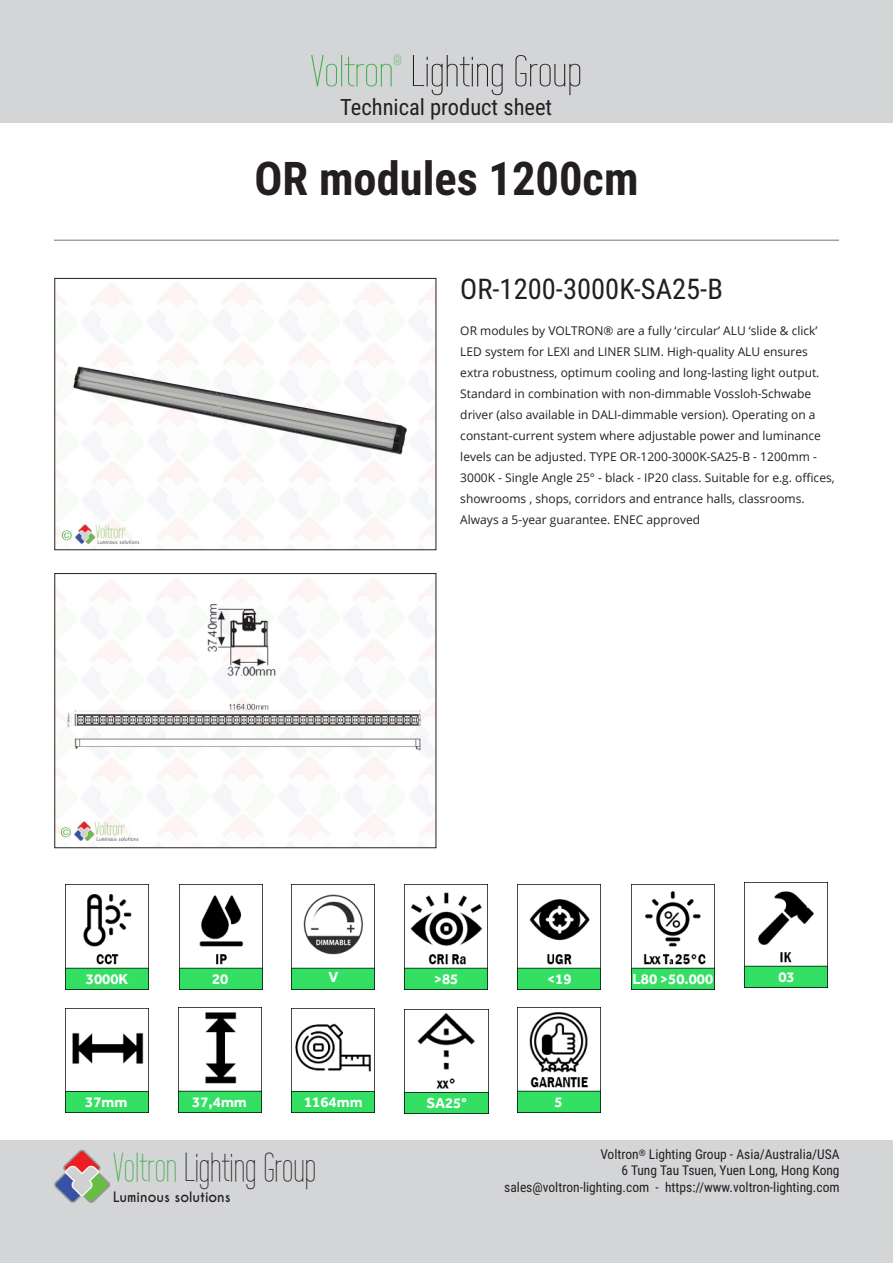
<style>
.page{position:relative;width:893px;height:1263px;background:#fff}
.page>*{position:absolute;margin:0;border:0;box-sizing:border-box;transform-origin:0 0}
.t1{font:700 46.5px "Roboto Condensed";color:#231f20}
.t2{font:43.5px "Wire One";color:#231f20;scale:1.2 1}
.t3{font:40.5px "Wire One";color:#231f20}
.t4{font:28.5px "Roboto Condensed";color:#231f20}
.t5{font:22.5px "Roboto Condensed";color:#231f20}
.t6{font:700 15px "Effra";color:#fff}
.t7{font:15px "Wire One";color:#40ae49;scale:1.2 1}
.t8{font:13.5px/16.5px "Roboto Condensed";color:#231f20;text-align:right}
.t9{font:700 13.5px "Caviar Dreams";color:#231f20}
.t10{font:12px/21px "Open Sans";color:#231f20}
.s1{color:#40ae49}
</style>
<div class="page">
<div style="left:0;top:1141px;width:893px;height:122px;background:#d4d5d7"></div>
<img style="left:55px;top:1150px;width:54px;height:53px">
<div style="left:0;top:0;width:893px;height:122px;background:#d4d5d7"></div>
<hr style="left:54px;top:239px;width:785px;height:2px;background:#a0a1a5">
<img style="left:56px;top:283px;width:378px;height:265px">
<div style="left:54px;top:278px;width:382px;height:272px;border:1px solid #231f20"></div>
<img style="left:56px;top:579px;width:378px;height:267px">
<div style="left:54px;top:573px;width:382px;height:275px;border:1px solid #231f20"></div>
<img style="left:65px;top:884px;width:84px;height:105px">
<img style="left:179px;top:884px;width:83px;height:105px">
<img style="left:517px;top:884px;width:83px;height:105px">
<img style="left:65px;top:1008px;width:84px;height:104px">
<img style="left:179px;top:1007px;width:83px;height:105px">
<img style="left:517px;top:1007px;width:83px;height:105px">
<img style="left:744px;top:883px;width:84px;height:104px">
<img style="left:292px;top:1023px;width:82px;height:89px">
<img style="left:631px;top:884px;width:84px;height:105px">
<img style="left:291px;top:884px;width:84px;height:105px">
<img style="left:405px;top:1009px;width:83px;height:105px">
<img style="left:404px;top:884px;width:84px;height:105px">
<p class="t7" style="left:394px;top:52px;width:8px">®</p>
<h3 class="t5" style="left:340px;top:91px;width:213px">Technical product sheet</h3>
<h2 class="t2" style="left:311px;top:47px;width:228px"><span class="s1">Voltron</span> Lighting Group</h2>
<h1 class="t1" style="left:255px;top:146px;width:385px">OR modules 1200cm</h1>
<h3 class="t4" style="left:460px;top:269px;width:264px">OR-1200-3000K-SA25-B</h3>
<p class="t10" style="left:460px;top:320px;width:376px">OR modules by VOLTRON® are a fully ‘circular’ ALU ‘slide &amp; click’ LED system for LEXI and LINER SLIM. High-quality ALU ensures extra robustness, optimum cooling and long-lasting light output.<br>Standard in combination with non-dimmable Vossloh-Schwabe driver (also available in DALI-dimmable version). Operating on a constant-current system where adjustable power and luminance levels can be adjusted. TYPE OR-1200-3000K-SA25-B - 1200mm - 3000K - Single Angle 25° - black - IP20 class. Suitable for e.g. offices, showrooms , shops, corridors and entrance halls, classrooms.<br>Always a 5-year guarantee. ENEC approved</p>
<p class="t6" style="left:86px;top:969px;width:44px">3000K</p>
<p class="t6" style="left:85px;top:1093px;width:44px">37mm</p>
<p class="t6" style="left:329px;top:968px;width:11px">V</p>
<p class="t6" style="left:632px;top:969px;width:82px">L80 &gt;50.000</p>
<p class="t6" style="left:212px;top:969px;width:18px">20</p>
<p class="t6" style="left:547px;top:969px;width:26px">&lt;19</p>
<p class="t6" style="left:434px;top:969px;width:26px">&gt;85</p>
<p class="t6" style="left:192px;top:1092px;width:56px">37,4mm</p>
<p class="t6" style="left:555px;top:1092px;width:10px">5</p>
<p class="t6" style="left:304px;top:1093px;width:60px">1164mm</p>
<p class="t6" style="left:426px;top:1094px;width:42px">SA25°</p>
<p class="t6" style="left:778px;top:968px;width:18px">03</p>
<h3 class="t3" style="left:113px;top:1145px;width:204px"><span class="s1">Voltron</span> Lighting Group</h3>
<p class="t9" style="left:113px;top:1189px;width:119px">Luminous solutions</p>
<p class="t8" style="left:504px;top:1145px;width:337px">Voltron<sup>®</sup> Lighting Group - Asia/Australia/USA<br>6 Tung Tau Tsuen, Yuen Long, Hong Kong sales@voltron-lighting.com - https://www.voltron-lighting.com</p>
</div>
